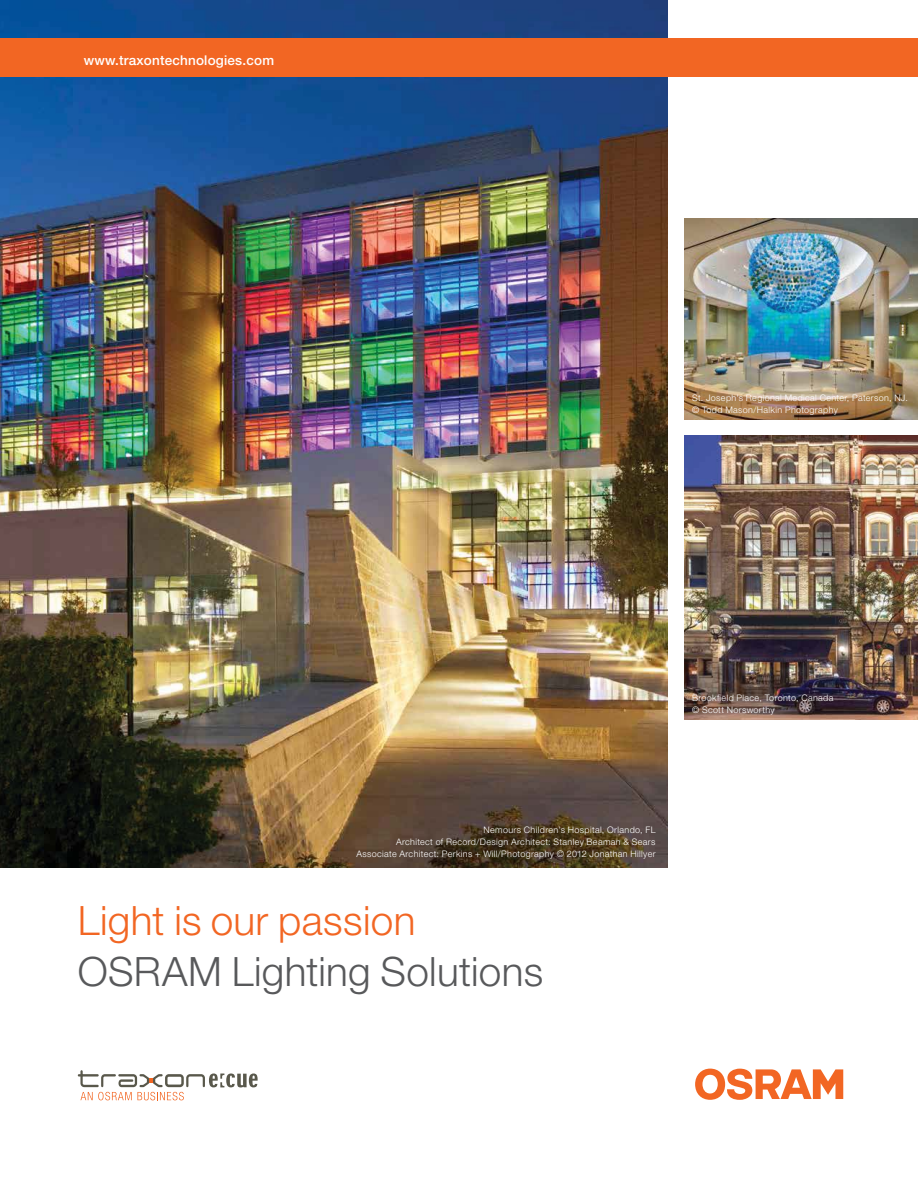
<style>
.page{position:relative;width:918px;height:1188px;background:#fff}
.page>*{position:absolute;margin:0;border:0;box-sizing:border-box;transform-origin:0 0}
.t1{font:300 40.5px "Helvetica Neue LT Pro";letter-spacing:.01em;color:#58595b}
.t2{font:300 40.5px "Helvetica Neue LT Pro";letter-spacing:.01em;color:#f26623}
.t3{font:500 13.5px "Helvetica Neue LT Pro";letter-spacing:.015em;color:#fff}
.t4{font:300 9px/12px "Helvetica Neue LT Pro";letter-spacing:.04em;color:#fff}
</style>
<div class="page">
<img style="left:0;top:0;width:668px;height:867px">
<div style="left:0;top:38px;width:918px;height:39px;background:#f26623"></div>
<svg style="left:695px;top:1069px;width:148px;height:31px"></svg>
<img style="left:684px;top:219px;width:234px;height:201px">
<img style="left:684px;top:435px;width:234px;height:285px">
<svg style="left:78px;top:1070px;width:180px;height:30px"></svg>
<h2 class="t3" style="left:84px;top:53px;width:192px">www.traxontechnologies.com</h2>
<p class="t4" style="left:692px;top:393px;width:218px">St. Joseph's Regional Medical Center, Paterson, NJ. © Todd Mason/Halkin Photography</p>
<p class="t4" style="left:692px;top:693px;width:143px">Brookfield Place, Toronto, Canada © Scott Norsworthy</p>
<p class="t4" style="left:356px;top:825px;width:301px;text-align:right">Nemours Children’s Hospital, Orlando, FL<br>Architect of Record/Design Architect: Stanley Beaman &amp; Sears<br>Associate Architect: Perkins + Will/Photography © 2012 Jonathan Hillyer</p>
<h1 class="t2" style="left:78px;top:906px;width:339px">Light is our passion</h1>
<h1 class="t1" style="left:78px;top:957px;width:467px">OSRAM Lighting Solutions</h1>
</div>
